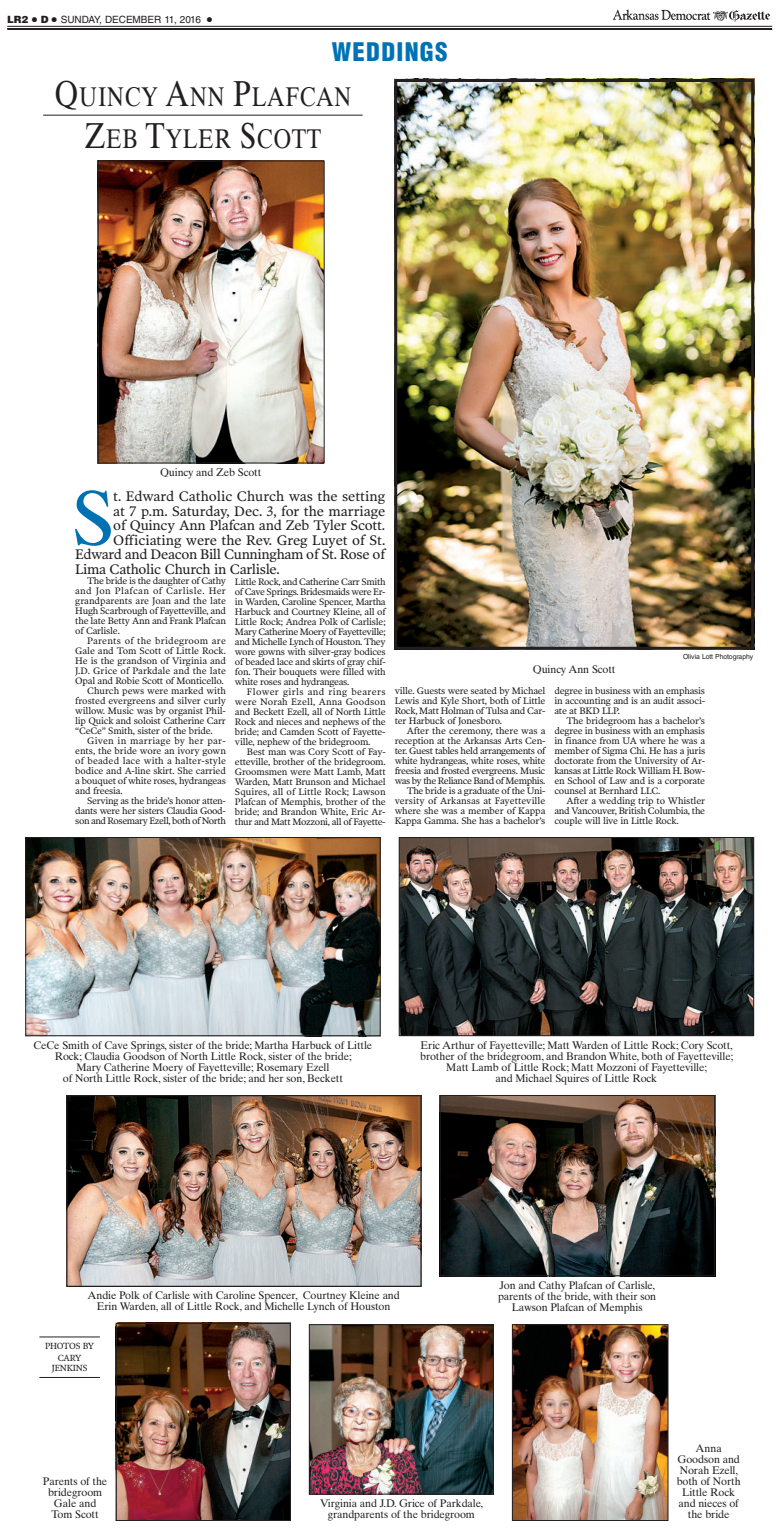
<style>
.page{position:relative;width:779px;height:1530px;background:#fff}
.page>*{position:absolute;margin:0;border:0;box-sizing:border-box;transform-origin:0 0}
.t1{font:77px "Times Ten";color:#0072b4}
.t2{font:27px/42px "Times Ten";letter-spacing:.035em;color:#231f20;text-align:center;scale:.8 1}
.t3{font:900 condensed 25px "Helvetica LT Std";letter-spacing:.05em;color:#0072b4}
.t4{font:14px "Poynter OS Text Two L";letter-spacing:-.015em;color:#231f20}
.t5{font:11px/11px "Times Ten";letter-spacing:-.01em;color:#231f20;text-align:center}
.t6{font:10px "Helvetica LT Std";letter-spacing:-.005em;color:#231f20}
.t7{font:9.5px/10px "Poynter OS Text Two L";letter-spacing:-.02em;color:#231f20;text-align:justify}
.t8{font:9.5px "Poynter OS Text Two L";color:#231f20}
.t9{font:9.5px "Poynter OS Text Two L";letter-spacing:-.045em;color:#231f20}
.t10{font:9.5px "Poynter OS Text Two L";letter-spacing:.01em;color:#231f20}
.t11{font:9.5px "Poynter OS Text Two L";letter-spacing:.015em;color:#231f20}
.t12{font:9.5px "Poynter OS Text Two L";letter-spacing:.025em;color:#231f20}
.t13{font:9.5px "Poynter OS Text Two L";letter-spacing:.03em;color:#231f20}
.t14{font:9px/12px "Poynter OS Text Two L";letter-spacing:-.04em;color:#231f20;text-align:center;scale:.95 1}
.t15{font:9px "Poynter OS Text Two L";letter-spacing:-.02em;color:#231f20;scale:.95 1}
.t16{font:7px "Helvetica LT Std";letter-spacing:-.005em;color:#231f20}
.s1{font-weight:900}
.s2{font-family:"My New Comm Pi Too"}
.s3{font-size:36px}
</style>
<div class="page">
<hr style="left:7px;top:26px;width:765px;height:1px;background:#231f20">
<hr style="left:7px;top:28px;width:765px;height:2px;background:#231f20">
<img style="left:398px;top:83px;width:352px;height:563px">
<div style="left:394px;top:79px;width:360px;height:571px;border:3px solid #231f20"></div>
<img style="left:100px;top:162px;width:223px;height:300px">
<div style="left:98px;top:160px;width:227px;height:304px;border:1px solid #231f20"></div>
<img style="left:27px;top:839px;width:352px;height:195px">
<div style="left:25px;top:837px;width:356px;height:199px;border:1px solid #231f20"></div>
<img style="left:442px;top:1097px;width:271px;height:177px">
<div style="left:440px;top:1095px;width:275px;height:181px;border:1px solid #231f20"></div>
<img style="left:118px;top:1325px;width:171px;height:194px">
<div style="left:116px;top:1323px;width:175px;height:198px;border:1px solid #231f20"></div>
<svg style="left:613px;top:9px;width:157px;height:13px"></svg>
<hr style="left:43px;top:115px;width:320px;height:1px;background:#231f20">
<img style="left:401px;top:839px;width:351px;height:195px">
<div style="left:399px;top:837px;width:355px;height:199px;border:1px solid #231f20"></div>
<img style="left:68px;top:1097px;width:352px;height:188px">
<div style="left:66px;top:1095px;width:356px;height:192px;border:1px solid #231f20"></div>
<img style="left:311px;top:1326px;width:181px;height:167px">
<div style="left:309px;top:1324px;width:185px;height:171px;border:1px solid #231f20"></div>
<img style="left:514px;top:1326px;width:152px;height:193px">
<div style="left:512px;top:1324px;width:156px;height:197px;border:1px solid #231f20"></div>
<hr style="left:39px;top:1337px;width:61px;height:1px;background:#231f20">
<hr style="left:39px;top:1377px;width:61px;height:1px;background:#231f20">
<p class="t6" style="left:7px;top:16px;width:207px"><span class="s1">LR2</span> <span class="s2">v</span> <span class="s1">D</span> <span class="s2">v</span> SUNDAY, DECEMBER 11, 2016 <span class="s2">v</span></p>
<h3 class="t3" style="left:332px;top:42px;width:117px">WEDDINGS</h3>
<h2 class="t2" style="left:54px;top:78px;width:373px"><span class="s3">Q</span>UINCY <span class="s3">A</span>NN <span class="s3">P</span>LAFCAN<br><span class="s3">Z</span>EB <span class="s3">T</span>YLER <span class="s3">S</span>COTT</h2>
<p class="t5" style="left:160px;top:468px;width:103px">Quincy and Zeb Scott</p>
<h1 class="t1" style="left:72px;top:490px;width:44px">S</h1>
<h3 class="t4" style="left:113px;top:491px;width:273px">t. Edward Catholic Church was the setting</h3>
<h3 class="t4" style="left:113px;top:505px;width:273px">at 7 p.m. Saturday, Dec. 3, for the marriage</h3>
<h3 class="t4" style="left:113px;top:520px;width:273px">of Quincy Ann Plafcan and Zeb Tyler Scott.</h3>
<h3 class="t4" style="left:113px;top:534px;width:273px">Officiating were the Rev. Greg Luyet of St.</h3>
<h3 class="t4" style="left:75px;top:549px;width:312px">Edward and Deacon Bill Cunningham of St. Rose of</h3>
<h3 class="t4" style="left:75px;top:563px;width:206px">Lima Catholic Church in Carlisle.</h3>
<p class="t7" style="left:75px;top:577px;width:152px;text-indent:12px">The bride is the daughter of Cathy and Jon Plafcan of Carlisle. Her grandparents are Joan and the late Hugh Scarbrough of Fayetteville, and the late Betty Ann and Frank Plafcan of Carlisle.</p>
<p class="t12" style="left:87px;top:637px;width:140px">Parents of the bridegroom are</p>
<p class="t8" style="left:75px;top:647px;width:152px">Gale and Tom Scott of Little Rock.</p>
<p class="t8" style="left:75px;top:657px;width:152px">He is the grandson of Virginia and</p>
<p class="t10" style="left:75px;top:667px;width:152px">J.D. Grice of Parkdale and the late</p>
<p class="t7" style="left:75px;top:677px;width:150px">Opal and Robie Scott of Monticello.</p>
<p class="t8" style="left:87px;top:687px;width:140px">Church pews were marked with</p>
<p class="t8" style="left:75px;top:697px;width:152px">frosted evergreens and silver curly</p>
<p class="t7" style="left:75px;top:707px;width:152px">willow. Music was by organist Phil-</p>
<p class="t7" style="left:75px;top:717px;width:152px">lip Quick and soloist Catherine Carr</p>
<p class="t7" style="left:75px;top:727px;width:139px">“CeCe” Smith, sister of the bride.</p>
<p class="t13" style="left:87px;top:737px;width:140px">Given in marriage by her par-</p>
<p class="t7" style="left:75px;top:747px;width:152px">ents, the bride wore an ivory gown</p>
<p class="t11" style="left:75px;top:757px;width:152px">of beaded lace with a halter-style</p>
<p class="t7" style="left:75px;top:767px;width:152px">bodice and A-line skirt. She carried</p>
<p class="t7" style="left:75px;top:777px;width:152px">a bouquet of white roses, hydrangeas</p>
<p class="t7" style="left:75px;top:787px;width:49px">and freesia.</p>
<p class="t7" style="left:87px;top:797px;width:140px">Serving as the bride’s honor atten-</p>
<p class="t7" style="left:75px;top:807px;width:152px">dants were her sisters Claudia Good-</p>
<p class="t9" style="left:75px;top:817px;width:152px">son and Rosemary Ezell, both of North</p>
<p class="t7" style="left:235px;top:577px;width:152px">Little Rock, and Catherine Carr Smith of Cave Springs. Bridesmaids were Er&shy;in Warden, Caroline Spencer, Martha Harbuck and Courtney Kleine, all of Little Rock; Andrea Polk of Carlisle; Mary Catherine Moery of Fayetteville; and Michelle Lynch of Houston. They wore gowns with silver-gray bodices of beaded lace and skirts of gray chif&shy;fon. Their bouquets were filled with white roses and hydrangeas.</p>
<p class="t7" style="left:235px;top:687px;width:152px;text-indent:12px">Flower girls and ring bearers were Norah Ezell, Anna Goodson and Beckett Ezell, all of North Little Rock and nieces and nephews of the bride; and Camden Scott of Fayette&shy;ville, nephew of the bridegroom.</p>
<p class="t7" style="left:235px;top:747px;width:152px;text-indent:12px">Best man was Cory Scott of Fay&shy;etteville, brother of the bridegroom.<br>Groomsmen were Matt Lamb, Matt Warden, Matt Brunson and Michael Squires, all of Little Rock; Lawson Plafcan of Memphis, brother of the bride; and Brandon White, Eric Ar&shy;thur and Matt Mozzoni, all of Fayette-</p>
<p class="t5" style="left:533px;top:665px;width:84px">Quincy Ann Scott</p>
<p class="t16" style="left:683px;top:654px;width:72px">Olivia Lott Photography</p>
<p class="t7" style="left:395px;top:687px;width:152px">ville. Guests were seated by Michael Lewis and Kyle Short, both of Little Rock, Matt Holman of Tulsa and Car&shy;ter Harbuck of Jonesboro.</p>
<p class="t7" style="left:395px;top:727px;width:152px;text-align:right">After the ceremony, there was a reception at the Arkansas Arts Cen&shy;ter. Guest tables held arrangements of white hydrangeas, white roses, white freesia and frosted evergreens. Music was by the Reliance Band of Memphis.<br>The bride is a graduate of the Uni&shy;versity of Arkansas at Fayetteville where she was a member of Kappa Kappa Gamma. She has a bachelor’s</p>
<p class="t7" style="left:554px;top:687px;width:152px">degree in business with an emphasis in accounting and is an audit associ&shy;ate at BKD LLP.</p>
<p class="t7" style="left:554px;top:717px;width:152px;text-indent:12px">The bridegroom has a bachelor’s degree in business with an emphasis in finance from UA where he was a member of Sigma Chi. He has a juris doctorate from the University of Ar&shy;kansas at Little Rock William H. Bow&shy;en School of Law and is a corporate counsel at Bernhard LLC.</p>
<p class="t7" style="left:554px;top:797px;width:152px;text-indent:12px">After a wedding trip to Whistler and Vancouver, British Columbia, the couple will live in Little Rock.</p>
<p class="t5" style="left:34px;top:1040px;width:340px">CeCe Smith of Cave Springs, sister of the bride; Martha Harbuck of Little Rock; Claudia Goodson of North Little Rock, sister of the bride;<br>Mary Catherine Moery of Fayetteville; Rosemary Ezell<br>of North Little Rock, sister of the bride; and her son, Beckett</p>
<p class="t5" style="left:420px;top:1040px;width:315px">Eric Arthur of Fayetteville; Matt Warden of Little Rock; Cory Scott, brother of the bridegroom, and Brandon White, both of Fayetteville; Matt Lamb of Little Rock; Matt Mozzoni of Fayetteville;<br>and Michael Squires of Little Rock</p>
<p class="t5" style="left:88px;top:1291px;width:314px">Andie Polk of Carlisle with Caroline Spencer, Courtney Kleine and<br>Erin Warden, all of Little Rock, and Michelle Lynch of Houston</p>
<p class="t14" style="left:45px;top:1341px;width:53px">PHOTOS BY<br>CARY</p>
<p class="t15" style="left:52px;top:1365px;width:39px">JENKINS</p>
<p class="t5" style="left:498px;top:1280px;width:160px">Jon and Cathy Plafcan of Carlisle, parents of the bride, with their son<br>Lawson Plafcan of Memphis</p>
<p class="t5" style="left:43px;top:1477px;width:66px">Parents of the bridegroom<br>Gale and<br>Tom Scott</p>
<p class="t5" style="left:320px;top:1499px;width:165px">Virginia and J.D. Grice of Parkdale, grandparents of the bridegroom</p>
<p class="t5" style="left:677px;top:1444px;width:65px">Anna<br>Goodson and<br>Norah Ezell, both of North<br>Little Rock and nieces of the bride</p>
</div>
